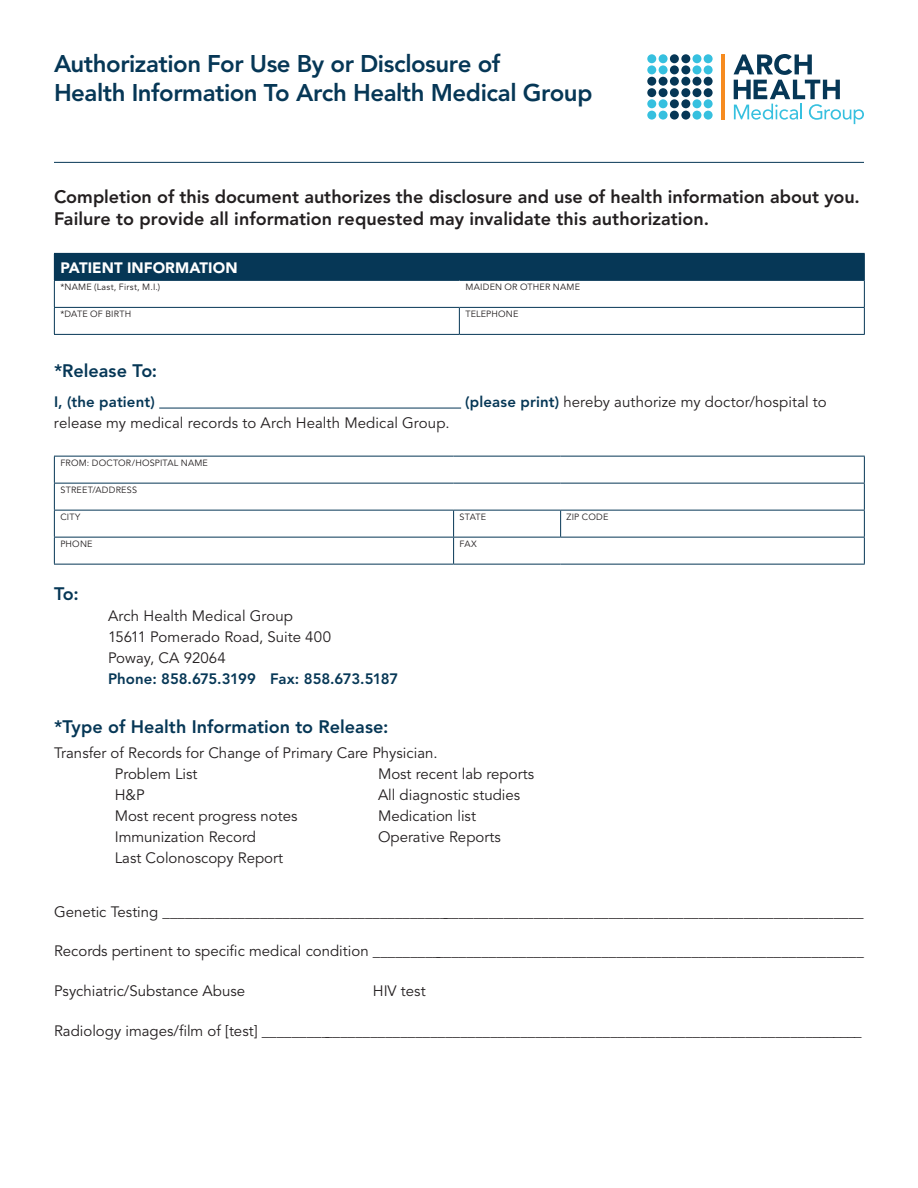
<style>
.page{position:relative;width:918px;height:1188px;background:#fff}
.page>*{position:absolute;margin:0;border:0;box-sizing:border-box;transform-origin:0 0}
.t1{font:800 24px/28.8px "Avenir LT Std";letter-spacing:-.02em;color:#063756}
.strong-paragraph{font:800 18px/21.6px "Avenir LT Std";color:#231f20}
.strong-paragraph-2{font:800 18px "Avenir LT Std";color:#063756}
.bodycopy{font:15px "Avenir LT Std";color:#231f20}
.Body_Copy{font:15px "Avenir LT Std";color:#231f20}
.bodycopy-2{font:800 15px "Avenir LT Std";color:#063756}
.Chart_Headers{font:900 15px "Avenir LT Std";letter-spacing:.005em;color:#fff}
.Chart_Text{font:9px "Avenir LT Std";letter-spacing:.02em;color:#231f20}
.s1{font-weight:800;color:#063756}
</style>
<div class="page">
<hr style="left:722px;top:54px;width:3px;height:65px;background:#f68b1f">
<svg style="left:734px;top:54px;width:130px;height:70px"></svg>
<div style="left:647px;top:99px;width:9px;height:9px;background:#36c0df;border-radius:50%"></div>
<div style="left:659px;top:99px;width:9px;height:9px;background:#36c0df;border-radius:50%"></div>
<div style="left:647px;top:111px;width:9px;height:9px;background:#36c0df;border-radius:50%"></div>
<div style="left:659px;top:111px;width:9px;height:9px;background:#36c0df;border-radius:50%"></div>
<div style="left:647px;top:54px;width:9px;height:9px;background:#36c0df;border-radius:50%"></div>
<div style="left:659px;top:54px;width:9px;height:9px;background:#36c0df;border-radius:50%"></div>
<div style="left:647px;top:65px;width:9px;height:9px;background:#36c0df;border-radius:50%"></div>
<div style="left:659px;top:65px;width:9px;height:9px;background:#36c0df;border-radius:50%"></div>
<div style="left:704px;top:54px;width:9px;height:9px;background:#36c0df;border-radius:50%"></div>
<div style="left:704px;top:65px;width:9px;height:9px;background:#36c0df;border-radius:50%"></div>
<div style="left:704px;top:111px;width:9px;height:9px;background:#36c0df;border-radius:50%"></div>
<div style="left:704px;top:99px;width:9px;height:9px;background:#36c0df;border-radius:50%"></div>
<div style="left:693px;top:54px;width:8px;height:9px;background:#36c0df;border-radius:50%"></div>
<div style="left:693px;top:65px;width:8px;height:9px;background:#36c0df;border-radius:50%"></div>
<div style="left:693px;top:99px;width:8px;height:9px;background:#36c0df;border-radius:50%"></div>
<div style="left:693px;top:111px;width:8px;height:9px;background:#36c0df;border-radius:50%"></div>
<div style="left:647px;top:88px;width:9px;height:9px;background:#063756;border-radius:50%"></div>
<div style="left:659px;top:88px;width:9px;height:9px;background:#063756;border-radius:50%"></div>
<div style="left:670px;top:88px;width:9px;height:9px;background:#063756;border-radius:50%"></div>
<div style="left:670px;top:99px;width:9px;height:9px;background:#063756;border-radius:50%"></div>
<div style="left:670px;top:111px;width:9px;height:9px;background:#063756;border-radius:50%"></div>
<div style="left:670px;top:54px;width:9px;height:9px;background:#063756;border-radius:50%"></div>
<div style="left:670px;top:65px;width:9px;height:9px;background:#063756;border-radius:50%"></div>
<div style="left:647px;top:77px;width:9px;height:9px;background:#063756;border-radius:50%"></div>
<div style="left:659px;top:77px;width:9px;height:9px;background:#063756;border-radius:50%"></div>
<div style="left:670px;top:77px;width:9px;height:9px;background:#063756;border-radius:50%"></div>
<div style="left:704px;top:77px;width:9px;height:9px;background:#063756;border-radius:50%"></div>
<div style="left:704px;top:88px;width:9px;height:9px;background:#063756;border-radius:50%"></div>
<div style="left:693px;top:77px;width:8px;height:9px;background:#063756;border-radius:50%"></div>
<div style="left:693px;top:88px;width:8px;height:9px;background:#063756;border-radius:50%"></div>
<div style="left:681px;top:54px;width:9px;height:9px;background:#063756;border-radius:50%"></div>
<div style="left:681px;top:65px;width:9px;height:9px;background:#063756;border-radius:50%"></div>
<div style="left:681px;top:77px;width:9px;height:9px;background:#063756;border-radius:50%"></div>
<div style="left:681px;top:88px;width:9px;height:9px;background:#063756;border-radius:50%"></div>
<div style="left:681px;top:99px;width:9px;height:9px;background:#063756;border-radius:50%"></div>
<div style="left:681px;top:111px;width:9px;height:9px;background:#063756;border-radius:50%"></div>
<div style="left:54px;top:253px;width:810px;height:27px;background:#063756"></div>
<hr style="left:459px;top:253px;width:406px;height:1px;background:#063756">
<hr style="left:54px;top:280px;width:405px;height:1px;background:#063756">
<hr style="left:459px;top:280px;width:406px;height:1px;background:#063756">
<hr style="left:54px;top:307px;width:405px;height:1px;background:#063756">
<svg style="left:54px;top:280px;width:1px;height:54px"></svg>
<hr style="left:459px;top:307px;width:406px;height:1px;background:#063756">
<svg style="left:459px;top:308px;width:1px;height:26px"></svg>
<svg style="left:864px;top:254px;width:1px;height:80px"></svg>
<hr style="left:54px;top:334px;width:405px;height:1px;background:#063756">
<hr style="left:459px;top:334px;width:406px;height:1px;background:#063756">
<hr style="left:54px;top:162px;width:810px;height:1px;background:#063756">
<hr style="left:159px;top:408px;width:302px;height:1px;background:#063756">
<hr style="left:54px;top:456px;width:400px;height:1px;background:#063756">
<hr style="left:454px;top:456px;width:107px;height:1px;background:#063756">
<hr style="left:561px;top:456px;width:304px;height:1px;background:#063756">
<hr style="left:54px;top:483px;width:400px;height:1px;background:#063756">
<hr style="left:454px;top:483px;width:107px;height:1px;background:#063756">
<hr style="left:561px;top:483px;width:304px;height:1px;background:#063756">
<hr style="left:54px;top:510px;width:400px;height:1px;background:#063756">
<hr style="left:454px;top:510px;width:107px;height:1px;background:#063756">
<hr style="left:561px;top:510px;width:304px;height:1px;background:#063756">
<svg style="left:560px;top:511px;width:1px;height:26px"></svg>
<hr style="left:54px;top:537px;width:400px;height:1px;background:#063756">
<svg style="left:54px;top:457px;width:1px;height:107px"></svg>
<hr style="left:454px;top:537px;width:107px;height:1px;background:#063756">
<hr style="left:561px;top:537px;width:304px;height:1px;background:#063756">
<svg style="left:864px;top:457px;width:1px;height:107px"></svg>
<hr style="left:54px;top:564px;width:400px;height:1px;background:#063756">
<hr style="left:454px;top:564px;width:107px;height:1px;background:#063756">
<hr style="left:561px;top:564px;width:304px;height:1px;background:#063756">
<svg style="left:453px;top:511px;width:1px;height:53px"></svg>
<p class="t1" style="left:54px;top:49px;width:540px">Authorization For Use By or Disclosure of<br>Health Information To Arch Health Medical Group</p>
<p class="strong-paragraph" style="left:54px;top:186px;width:807px">Completion of this document authorizes the disclosure and use of health information about you.<br>Failure to provide all information requested may invalidate this authorization.</p>
<p class="Chart_Headers" style="left:60px;top:258px;width:179px">PATIENT INFORMATION</p>
<p class="Chart_Text" style="left:60px;top:282px;width:101px">*NAME (Last, First, M.I.)</p>
<p class="Chart_Text" style="left:466px;top:282px;width:116px">MAIDEN OR OTHER NAME</p>
<p class="Chart_Text" style="left:60px;top:309px;width:72px">*DATE OF BIRTH</p>
<p class="Chart_Text" style="left:465px;top:309px;width:55px">TELEPHONE</p>
<p class="strong-paragraph-2" style="left:54px;top:360px;width:105px">*Release To:</p>
<p class="bodycopy-2" style="left:54px;top:392px;width:102px">I, (the patient)</p>
<p class="bodycopy" style="left:465px;top:393px;width:363px"><span class="s1">(please print)</span> hereby authorize my doctor/hospital to</p>
<p class="bodycopy" style="left:54px;top:414px;width:397px">release my medical records to Arch Health Medical Group.</p>
<p class="Chart_Text" style="left:60px;top:457px;width:149px">FROM: DOCTOR/HOSPITAL NAME</p>
<p class="Chart_Text" style="left:60px;top:484px;width:78px">STREET/ADDRESS</p>
<p class="Chart_Text" style="left:60px;top:511px;width:21px">CITY</p>
<p class="Chart_Text" style="left:460px;top:511px;width:28px">STATE</p>
<p class="Chart_Text" style="left:567px;top:511px;width:43px">ZIP CODE</p>
<p class="Chart_Text" style="left:60px;top:538px;width:34px">PHONE</p>
<p class="Chart_Text" style="left:460px;top:538px;width:19px">FAX</p>
<p class="strong-paragraph-2" style="left:54px;top:583px;width:26px">To:</p>
<p class="bodycopy" style="left:108px;top:607px;width:187px">Arch Health Medical Group</p>
<p class="bodycopy" style="left:108px;top:628px;width:225px">15611 Pomerado Road, Suite 400</p>
<p class="bodycopy" style="left:108px;top:649px;width:119px">Poway, CA 92064</p>
<p class="bodycopy-2" style="left:108px;top:670px;width:292px">Phone: 858.675.3199 Fax: 858.673.5187</p>
<p class="strong-paragraph-2" style="left:54px;top:716px;width:336px">*Type of Health Information to Release:</p>
<p class="Body_Copy" style="left:54px;top:744px;width:385px">Transfer of Records for Change of Primary Care Physician.</p>
<p class="bodycopy" style="left:115px;top:765px;width:84px">Problem List</p>
<p class="bodycopy" style="left:378px;top:765px;width:158px">Most recent lab reports</p>
<p class="bodycopy" style="left:115px;top:786px;width:31px">H&amp;P</p>
<p class="bodycopy" style="left:378px;top:786px;width:144px">All diagnostic studies</p>
<p class="bodycopy" style="left:115px;top:807px;width:184px">Most recent progress notes</p>
<p class="bodycopy" style="left:378px;top:807px;width:100px">Medication list</p>
<p class="bodycopy" style="left:115px;top:828px;width:143px">Immunization Record</p>
<p class="bodycopy" style="left:378px;top:828px;width:124px">Operative Reports</p>
<p class="bodycopy" style="left:115px;top:849px;width:170px">Last Colonoscopy Report</p>
<p class="bodycopy" style="left:54px;top:903px;width:811px">Genetic Testing ______________________________________________________________________________________________</p>
<p class="bodycopy" style="left:54px;top:943px;width:811px">Records pertinent to specific medical condition __________________________________________________________________</p>
<p class="bodycopy" style="left:54px;top:982px;width:193px">Psychiatric/Substance Abuse</p>
<p class="bodycopy" style="left:373px;top:982px;width:54px">HIV test</p>
<p class="bodycopy" style="left:54px;top:1022px;width:809px">Radiology images/film of [test] _________________________________________________________________________________</p>
</div>
